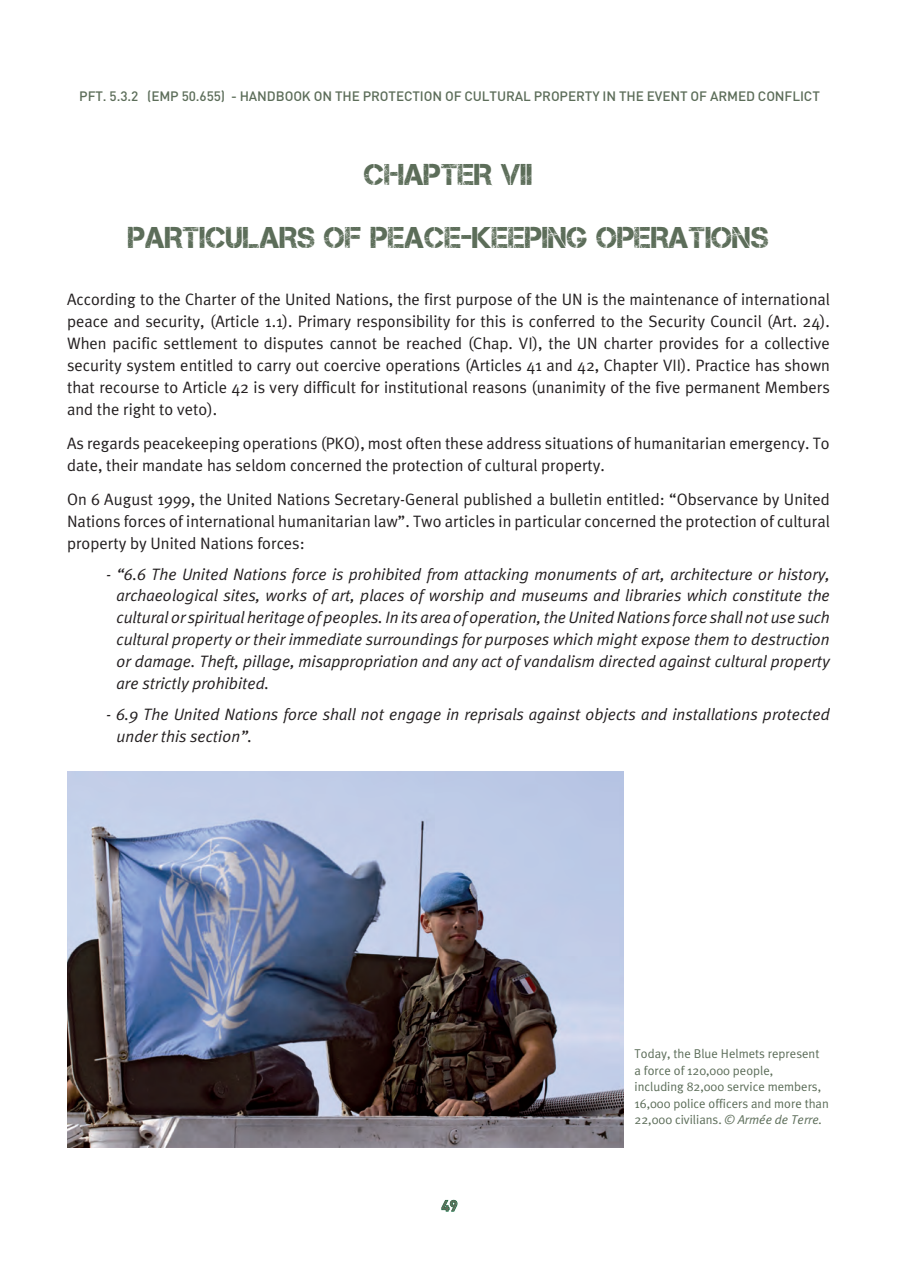
<style>
.page{position:relative;width:897px;height:1267px;background:#fff}
.page>*{position:absolute;margin:0;border:0;box-sizing:border-box;transform-origin:0 0}
.t1{font:30px/63px "Captureit";letter-spacing:.005em;color:#5c6d59;text-align:center}
.t2{font:16.5px/21.9px "Meta Plus Normal";color:#231f20;text-align:justify}
.t3{font:italic 16.5px/21.9px "Meta Plus Normal";color:#231f20;text-align:justify}
.t4{font:700 15px "DIN";color:#5c6d59}
.t5{font:500 13.5px "DIN";letter-spacing:-.005em;color:#5c6d59}
.t6{font:12.75px/16.5px "Meta Plus Normal";color:#5c6d59}
.s1{font-style:italic}
</style>
<div class="page">
<svg style="left:441px;top:1199px;width:16px;height:12px"></svg>
<img style="left:67px;top:772px;width:556px;height:374px">
<p class="t5" style="left:79px;top:88px;width:742px">PFT. 5.3.2 (EMP 50.655) - HANDBOOK ON THE PROTECTION OF CULTURAL PROPERTY IN THE EVENT OF ARMED CONFLICT</p>
<h1 class="t1" style="left:128px;top:142px;width:642px">CHAPTER VII<br>PARTICULARS OF PEACE-KEEPING OPERATIONS</h1>
<p class="t2" style="left:67px;top:288px;width:764px">According to the Charter of the United Nations, the first purpose of the UN is the maintenance of international peace and security, (Article 1.1). Primary responsibility for this is conferred to the Security Council (Art. 24).<br>When pacific settlement to disputes cannot be reached (Chap. VI), the UN charter provides for a collective security system entitled to carry out coercive operations (Articles 41 and 42, Chapter VII). Practice has shown that recourse to Article 42 is very difficult for institutional reasons (unanimity of the five permanent Members and the right to veto).</p>
<p class="t2" style="left:67px;top:432px;width:764px">As regards peacekeeping operations (PKO), most often these address situations of humanitarian emergency. To date, their mandate has seldom concerned the protection of cultural property.</p>
<p class="t2" style="left:67px;top:488px;width:764px">On 6 August 1999, the United Nations Secretary-General published a bulletin entitled: “Observance by United Nations forces of international humanitarian law”. Two articles in particular concerned the protection of cultural property by United Nations forces:</p>
<p class="t3" style="left:117px;top:562px;width:714px;text-indent:-10px">- “6.6 The United Nations force is prohibited from attacking monuments of art, architecture or history, archaeological sites, works of art, places of worship and museums and libraries which constitute the cultural or spiritual heritage of peoples. In its area of operation, the United Nations force shall not use such cultural property or their immediate surroundings for purposes which might expose them to destruction or damage. Theft, pillage, misappropriation and any act of vandalism directed against cultural property are strictly prohibited.</p>
<p class="t3" style="left:117px;top:703px;width:714px;text-indent:-10px">- 6.9 The United Nations force shall not engage in reprisals against objects and installations protected under this section”.</p>
<p class="t4" style="left:441px;top:1195px;width:18px">49</p>
<p class="t6" style="left:634px;top:1045px;width:196px">Today, the Blue Helmets represent a force of 120,000 people,<br>including 82,000 service members, 16,000 police officers and more than 22,000 civilians. <span class="s1">© Armée de Terre.</span></p>
</div>
